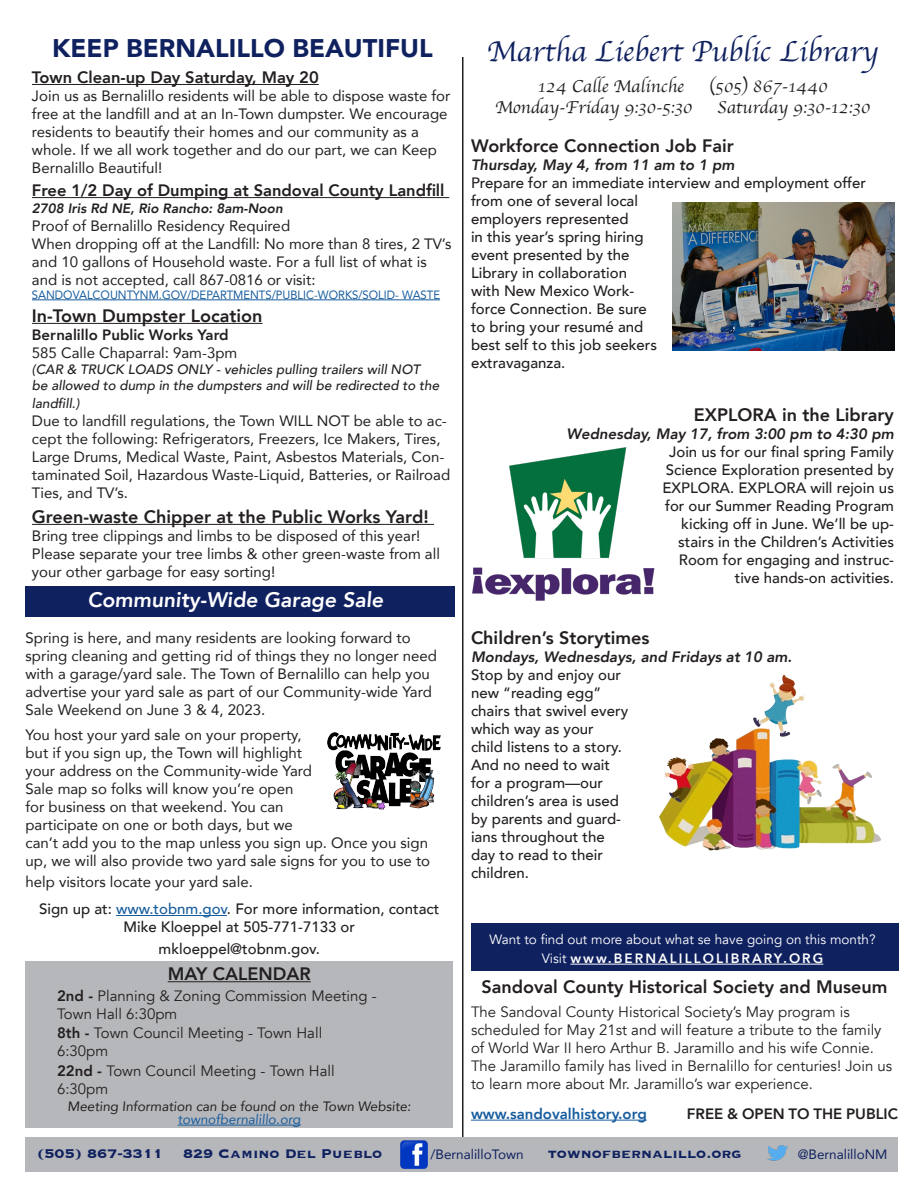
<style>
.page{position:relative;width:924px;height:1194px;background:#fff}
.page>*{position:absolute;margin:0;border:0;box-sizing:border-box;transform-origin:0 0}
.t1{font:30px "Apple Chancery";color:#0f215f}
.t2{font:900 25.5px "Avenir";color:#0f215f}
.t3{font:800 21px "Avenir";color:#fff}
.t4{font:800 18px "Avenir";color:#231f20}
.t5{font:18px "Apple Chancery";color:#231f20}
.t6{font:800 16.5px "Avenir";color:#231f20}
.t7{font:700 16.5px "Copperplate";color:#0f215f}
.t8{font:15px/18px "Avenir";color:#231f20}
.t9{font:500 15px/18px "Avenir";color:#231f20}
.t10{font:15px/18px "Avenir";color:#231f20}
.t11{font:italic 800 15px "Avenir";color:#231f20}
.t12{font:800 15px "Avenir";color:#231f20}
.t13{font:800 15px "Avenir";color:#175d9e}
.t14{font:italic 500 13.5px/16.2px "Avenir";color:#231f20}
.t15{font:13.5px "Avenir";color:#fff}
.t16{font:13.5px "Avenir";color:#231f20}
.t17{font:italic 800 13.5px "Avenir";color:#231f20}
.t18{font:800 13.5px "Avenir";letter-spacing:.15em;color:#fff}
.t19{font:13.5px "Avenir";color:#0f215f}
.t20{font:13.5px "Avenir";color:#175d9e}
.t21{font:12px "Avenir";color:#175d9e;scale:.94 1}
.s1{color:#175d9e}
.s2{font-weight:800}
.s3{font-weight:400}
</style>
<div class="page">
<div style="left:26px;top:961px;width:427px;height:167px;background:#b6b7bb"></div>
<hr style="left:168px;top:981px;width:143px;height:1px;background:#231f20">
<hr style="left:178px;top:1125px;width:123px;height:1px;background:#175d9e">
<hr style="left:462px;top:57px;width:2px;height:1080px;background:#231f20">
<div style="left:471px;top:924px;width:427px;height:47px;background:#0f215f"></div>
<hr style="left:570px;top:964px;width:253px;height:1px;background:#fff">
<hr style="left:471px;top:1120px;width:176px;height:1px;background:#175d9e">
<div style="left:26px;top:1137px;width:872px;height:34px;background:#b6b7bb"></div>
<img style="left:400px;top:1140px;width:28px;height:29px">
<img style="left:767px;top:1145px;width:21px;height:16px">
<img style="left:472px;top:447px;width:182px;height:153px">
<img style="left:659px;top:674px;width:222px;height:177px">
<img style="left:673px;top:203px;width:221px;height:147px">
<hr style="left:116px;top:915px;width:111px;height:1px;background:#175d9e">
<div style="left:26px;top:586px;width:429px;height:31px;background:#0f215f"></div>
<img style="left:327px;top:732px;width:114px;height:78px">
<hr style="left:32px;top:84px;width:287px;height:1px;background:#231f20">
<hr style="left:32px;top:197px;width:417px;height:1px;background:#231f20">
<hr style="left:32px;top:300px;width:408px;height:1px;background:#175d9e">
<hr style="left:32px;top:323px;width:231px;height:1px;background:#231f20">
<hr style="left:32px;top:524px;width:402px;height:1px;background:#231f20">
<p class="t2" style="left:52px;top:27px;width:382px">KEEP BERNALILLO BEAUTIFUL</p>
<p class="t6" style="left:32px;top:65px;width:288px">Town Clean-up Day Saturday, May 20</p>
<p class="t8" style="left:32px;top:87px;width:420px">Join us as Bernalillo residents will be able to dispose waste for free at the landfill and at an In-Town dumpster. We encourage residents to beautify their homes and our community as a whole. If we all work together and do our part, we can Keep Bernalillo Beautiful!</p>
<p class="t6" style="left:32px;top:178px;width:414px">Free 1/2 Day of Dumping at Sandoval County Landfill</p>
<p class="t17" style="left:32px;top:200px;width:252px">2708 Iris Rd NE, Rio Rancho: 8am-Noon</p>
<p class="t8" style="left:32px;top:216px;width:260px">Proof of Bernalillo Residency Required</p>
<p class="t8" style="left:32px;top:234px;width:421px">When dropping off at the Landfill: No more than 8 tires, 2 TV’s and 10 gallons of Household waste. For a full list of what is and is not accepted, call 867-0816 or visit:</p>
<p class="t21" style="left:32px;top:285px;width:436px">SANDOVALCOUNTYNM.GOV/DEPARTMENTS/PUBLIC-WORKS/SOLID- WASTE</p>
<p class="t4" style="left:32px;top:302px;width:232px">In-Town Dumpster Location</p>
<p class="t12" style="left:32px;top:323px;width:198px">Bernalillo Public Works Yard</p>
<p class="t8" style="left:32px;top:343px;width:207px">585 Calle Chaparral: 9am-3pm</p>
<p class="t14" style="left:32px;top:362px;width:409px">(CAR &amp; TRUCK LOADS ONLY - vehicles pulling trailers will NOT be allowed to dump in the dumpsters and will be redirected to the</p>
<p class="t14" style="left:32px;top:396px;width:49px">landfill.)</p>
<p class="t8" style="left:32px;top:412px;width:420px">Due to landfill regulations, the Town WILL NOT be able to ac&shy;cept the following: Refrigerators, Freezers, Ice Makers, Tires, Large Drums, Medical Waste, Paint, Asbestos Materials, Con&shy;taminated Soil, Hazardous Waste-Liquid, Batteries, or Railroad Ties, and TV’s.</p>
<p class="t4" style="left:32px;top:503px;width:398px">Green-waste Chipper at the Public Works Yard!</p>
<p class="t8" style="left:32px;top:526px;width:410px">Bring tree clippings and limbs to be disposed of this year!<br>Please separate your tree limbs &amp; other green-waste from all your other garbage for easy sorting!</p>
<p class="t3" style="left:88px;top:584px;width:300px">Community-Wide Garage Sale</p>
<p class="t8" style="left:26px;top:628px;width:413px">Spring is here, and many residents are looking forward to spring cleaning and getting rid of things they no longer need with a garage/yard sale. The Town of Bernalillo can help you advertise your yard sale as part of our Community-wide Yard Sale Weekend on June 3 &amp; 4, 2023.</p>
<p class="t8" style="left:26px;top:725px;width:406px">You host your yard sale on your property,<br>but if you sign up, the Town will highlight<br>your address on the Community-wide Yard<br>Sale map so folks will know you’re open<br>for business on that weekend. You can<br>participate on one or both days, but we<br>can’t add you to the map unless you sign up. Once you sign up, we will also provide two yard sale signs for you to use to</p>
<p class="t8" style="left:26px;top:873px;width:229px">help visitors locate your yard sale.</p>
<p class="t9" style="left:39px;top:899px;width:402px;text-align:center">Sign up at: <span class="s1">www.tobnm.gov</span>. For more information, contact<br>Mike Kloeppel at 505-771-7133 or</p>
<p class="t9" style="left:159px;top:939px;width:163px">mkloeppel@tobnm.gov.</p>
<p class="t4" style="left:168px;top:960px;width:144px">MAY CALENDAR</p>
<p class="t10" style="left:57px;top:987px;width:321px"><span class="s2">2nd -</span> Planning &amp; Zoning Commission Meeting -<br>Town Hall 6:30pm</p>
<p class="t10" style="left:57px;top:1024px;width:267px"><span class="s2">8th -</span> Town Council Meeting - Town Hall</p>
<p class="t10" style="left:57px;top:1042px;width:53px">6:30pm</p>
<p class="t10" style="left:57px;top:1062px;width:279px"><span class="s2">22nd -</span> Town Council Meeting - Town Hall</p>
<p class="t10" style="left:57px;top:1080px;width:53px">6:30pm</p>
<p class="t16" style="left:67px;top:1095px;width:347px">Meeting Information can be found on the Town Website:</p>
<p class="t20" style="left:178px;top:1109px;width:126px">townofbernalillo.org</p>
<p class="t1" style="left:487px;top:28px;width:393px">Martha Liebert Public Library</p>
<p class="t5" style="left:538px;top:72px;width:148px">124 Calle Malinche</p>
<p class="t5" style="left:709px;top:72px;width:120px">(505) 867-1440</p>
<p class="t5" style="left:495px;top:93px;width:199px">Monday-Friday 9:30-5:30</p>
<p class="t5" style="left:717px;top:93px;width:154px">Saturday 9:30-12:30</p>
<p class="t4" style="left:471px;top:131px;width:264px">Workforce Connection Job Fair</p>
<p class="t11" style="left:471px;top:155px;width:265px">Thursday, May 4, from 11 am to 1 pm</p>
<p class="t9" style="left:471px;top:172px;width:397px">Prepare for an immediate interview and employment offer from one of several local<br>employers represented<br>in this year’s spring hiring<br>event presented by the<br>Library in collaboration<br>with New Mexico Work-<br>force Connection. Be sure<br>to bring your resumé and<br>best self to this job seekers<br>extravaganza.</p>
<p class="t4" style="left:694px;top:400px;width:202px">EXPLORA in the Library</p>
<p class="t11" style="left:567px;top:424px;width:329px">Wednesday, May 17, from 3:00 pm to 4:30 pm</p>
<p class="t9" style="left:662px;top:442px;width:233px;text-align:right">Join us for our final spring Family<br>Science Exploration presented by<br>EXPLORA. EXPLORA will rejoin us for our Summer Reading Program kicking off in June. We’ll be up&shy;stairs in the Children’s Activities<br>Room for engaging and instruc&shy;tive hands-on activities.</p>
<p class="t4" style="left:471px;top:624px;width:180px">Children’s Storytimes</p>
<p class="t11" style="left:471px;top:648px;width:323px">Mondays, Wednesdays, and Fridays at 10 am.</p>
<p class="t9" style="left:471px;top:665px;width:159px">Stop by and enjoy our new “reading egg” chairs that swivel every which way as your child listens to a story.<br>And no need to wait for a program—our children’s area is used by parents and guard&shy;ians throughout the day to read to their children.</p>
<p class="t15" style="left:489px;top:931px;width:388px">Want to find out more about what se have going on this month?</p>
<p class="t18" style="left:542px;top:948px;width:283px"><span class="s3">Visit</span> www.BERNALILLOLIBRARY.ORG</p>
<p class="t4" style="left:482px;top:973px;width:407px">Sandoval County Historical Society and Museum</p>
<p class="t10" style="left:471px;top:1003px;width:423px">The Sandoval County Historical Society’s May program is scheduled for May 21st and will feature a tribute to the family of World War II hero Arthur B. Jaramillo and his wife Connie.<br>The Jaramillo family has lived in Bernalillo for centuries! Join us to learn more about Mr. Jaramillo’s war experience.</p>
<p class="t13" style="left:471px;top:1102px;width:177px">www.sandovalhistory.org</p>
<p class="t12" style="left:687px;top:1102px;width:213px">FREE &amp; OPEN TO THE PUBLIC</p>
<p class="t7" style="left:37px;top:1142px;width:127px">(505) 867-3311</p>
<p class="t7" style="left:183px;top:1142px;width:201px">829 Camino Del Pueblo</p>
<p class="t19" style="left:431px;top:1143px;width:95px">/BernalilloTown</p>
<p class="t7" style="left:548px;top:1142px;width:195px">townofbernalillo.org</p>
<p class="t19" style="left:798px;top:1143px;width:91px">@BernalilloNM</p>
</div>
